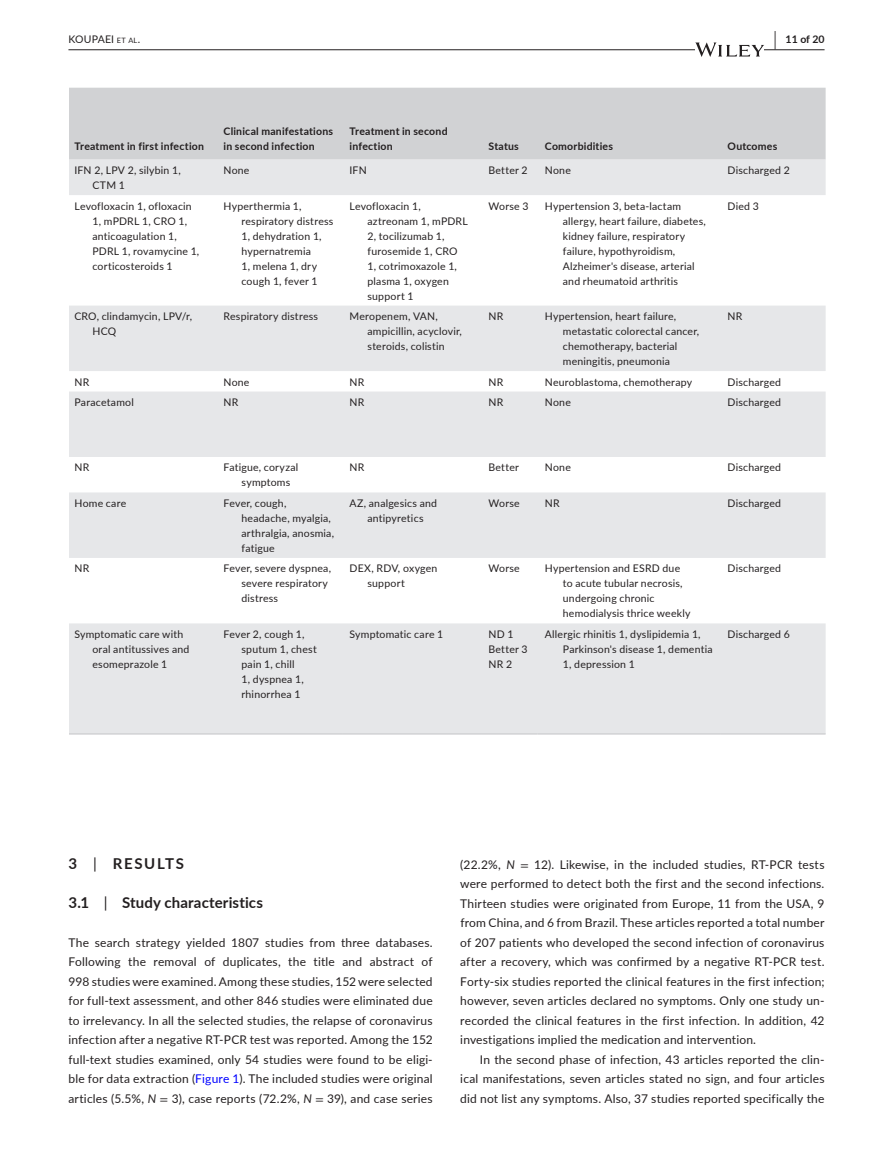
<style>
.page{position:relative;width:893px;height:1174px;background:#fff}
.page>*{position:absolute;margin:0;border:0;box-sizing:border-box;transform-origin:0 0}
.t1{font:700 15px "Lato";letter-spacing:.01em;color:#231f20}
.t2{font:700 15px "Lato";letter-spacing:.105em;color:#231f20}
.t3{font:12px/19.5px "Lato";letter-spacing:.015em;color:#231f20;text-align:justify}
.t4{font:10.5px/15px "Lato";letter-spacing:.02em;color:#231f20}
.t5{font:700 10.5px/15px "Lato";letter-spacing:.02em;color:#231f20}
.t6{font:10.5px "Lato";letter-spacing:.01em;color:#231f20}
.s1{font-size:7.35px}
.s2{font-size:19.5px}
.s3{font-weight:400}
.s4{color:#00f}
.s5{font-style:italic}
.s6{font-family:"STIX"}
</style>
<div class="page">
<hr style="left:68px;top:49px;width:756px;height:1px;background:#231f20">
<svg style="left:695px;top:42px;width:69px;height:15px"></svg>
<div style="left:69px;top:88px;width:757px;height:72px;background:#d1d2d4"></div>
<svg style="left:69px;top:160px;width:757px;height:573px;fill:#e6e7e9"></svg>
<hr style="left:67px;top:733px;width:149px;height:1px;background:#d1d2d4">
<hr style="left:216px;top:733px;width:126px;height:1px;background:#d1d2d4">
<hr style="left:342px;top:733px;width:139px;height:1px;background:#d1d2d4">
<hr style="left:481px;top:733px;width:56px;height:1px;background:#d1d2d4">
<hr style="left:537px;top:733px;width:183px;height:1px;background:#d1d2d4">
<hr style="left:720px;top:733px;width:106px;height:1px;background:#d1d2d4">
<p class="t6" style="left:68px;top:31px;width:73px">KOUPAEI <span class="s1">et al</span>.</p>
<p class="t5" style="left:774px;top:31px;width:52px"><span class="s2">|</span> 11 of 20</p>
<p class="t5" style="left:74px;top:139px;width:131px">Treatment in first infection</p>
<p class="t5" style="left:224px;top:124px;width:111px">Clinical manifestations in second infection</p>
<p class="t5" style="left:350px;top:124px;width:100px">Treatment in second infection</p>
<p class="t5" style="left:488px;top:139px;width:32px">Status</p>
<p class="t5" style="left:545px;top:139px;width:70px">Comorbidities</p>
<p class="t5" style="left:728px;top:139px;width:51px">Outcomes</p>
<p class="t4" style="left:92px;top:162px;width:90px;text-indent:-18px">IFN 2, LPV 2, silybin 1,<br>CTM 1</p>
<p class="t4" style="left:223px;top:162px;width:28px">None</p>
<p class="t4" style="left:349px;top:162px;width:19px">IFN</p>
<p class="t4" style="left:488px;top:162px;width:41px">Better 2</p>
<p class="t4" style="left:545px;top:162px;width:28px">None</p>
<p class="t4" style="left:727px;top:162px;width:64px">Discharged 2</p>
<p class="t4" style="left:92px;top:198px;width:108px;text-indent:-18px">Levofloxacin 1, ofloxacin<br>1, mPDRL 1, CRO 1, anticoagulation 1,<br>PDRL 1, rovamycine 1, corticosteroids 1</p>
<p class="t4" style="left:241px;top:198px;width:93px;text-indent:-18px">Hyperthermia 1, respiratory distress<br>1, dehydration 1, hypernatremia<br>1, melena 1, dry cough 1, fever 1</p>
<p class="t4" style="left:367px;top:198px;width:102px;text-indent:-18px">Levofloxacin 1, aztreonam 1, mPDRL<br>2, tocilizumab 1, furosemide 1, CRO<br>1, cotrimoxazole 1, plasma 1, oxygen support 1</p>
<p class="t4" style="left:488px;top:198px;width:42px">Worse 3</p>
<p class="t4" style="left:563px;top:198px;width:145px;text-indent:-18px">Hypertension 3, beta-lactam allergy, heart failure, diabetes, kidney failure, respiratory failure, hypothyroidism,<br>Alzheimer's disease, arterial and rheumatoid arthritis</p>
<p class="t4" style="left:728px;top:198px;width:33px">Died 3</p>
<p class="t4" style="left:92px;top:308px;width:101px;text-indent:-18px">CRO, clindamycin, LPV/r,<br>HCQ</p>
<p class="t4" style="left:223px;top:308px;width:96px">Respiratory distress</p>
<p class="t4" style="left:367px;top:308px;width:96px;text-indent:-18px">Meropenem, VAN, ampicillin, acyclovir, steroids, colistin</p>
<p class="t4" style="left:488px;top:308px;width:16px">NR</p>
<p class="t4" style="left:563px;top:308px;width:138px;text-indent:-18px">Hypertension, heart failure, metastatic colorectal cancer, chemotherapy, bacterial meningitis, pneumonia</p>
<p class="t4" style="left:727px;top:308px;width:16px">NR</p>
<p class="t4" style="left:74px;top:374px;width:16px">NR</p>
<p class="t4" style="left:224px;top:374px;width:28px">None</p>
<p class="t4" style="left:350px;top:374px;width:16px">NR</p>
<p class="t4" style="left:488px;top:374px;width:16px">NR</p>
<p class="t4" style="left:545px;top:374px;width:149px">Neuroblastoma, chemotherapy</p>
<p class="t4" style="left:728px;top:374px;width:55px">Discharged</p>
<p class="t4" style="left:74px;top:394px;width:61px">Paracetamol</p>
<p class="t4" style="left:224px;top:394px;width:16px">NR</p>
<p class="t4" style="left:350px;top:394px;width:16px">NR</p>
<p class="t4" style="left:488px;top:394px;width:16px">NR</p>
<p class="t4" style="left:545px;top:394px;width:28px">None</p>
<p class="t4" style="left:728px;top:394px;width:55px">Discharged</p>
<p class="t4" style="left:74px;top:460px;width:16px">NR</p>
<p class="t4" style="left:242px;top:460px;width:58px;text-indent:-18px">Fatigue, coryzal symptoms</p>
<p class="t4" style="left:350px;top:460px;width:16px">NR</p>
<p class="t4" style="left:488px;top:460px;width:32px">Better</p>
<p class="t4" style="left:545px;top:460px;width:28px">None</p>
<p class="t4" style="left:728px;top:460px;width:55px">Discharged</p>
<p class="t4" style="left:74px;top:495px;width:53px">Home care</p>
<p class="t4" style="left:242px;top:495px;width:94px;text-indent:-18px">Fever, cough, headache, myalgia, arthralgia, anosmia, fatigue</p>
<p class="t4" style="left:350px;top:495px;width:89px;text-align:center">AZ, analgesics and antipyretics</p>
<p class="t4" style="left:488px;top:495px;width:33px">Worse</p>
<p class="t4" style="left:545px;top:495px;width:16px">NR</p>
<p class="t4" style="left:728px;top:495px;width:55px">Discharged</p>
<p class="t4" style="left:74px;top:560px;width:16px">NR</p>
<p class="t4" style="left:242px;top:560px;width:91px;text-indent:-18px">Fever, severe dyspnea, severe respiratory distress</p>
<p class="t4" style="left:368px;top:560px;width:71px;text-indent:-18px">DEX, RDV, oxygen support</p>
<p class="t4" style="left:488px;top:560px;width:33px">Worse</p>
<p class="t4" style="left:563px;top:560px;width:129px;text-indent:-18px">Hypertension and ESRD due to acute tubular necrosis, undergoing chronic hemodialysis thrice weekly</p>
<p class="t4" style="left:728px;top:560px;width:55px">Discharged</p>
<p class="t4" style="left:92px;top:626px;width:99px;text-indent:-18px">Symptomatic care with oral antitussives and esomeprazole 1</p>
<p class="t4" style="left:242px;top:626px;width:77px;text-indent:-18px">Fever 2, cough 1, sputum 1, chest pain 1, chill<br>1, dyspnea 1, rhinorrhea 1</p>
<p class="t4" style="left:350px;top:626px;width:95px">Symptomatic care 1</p>
<p class="t4" style="left:488px;top:626px;width:41px">ND 1<br>Better 3<br>NR 2</p>
<p class="t4" style="left:563px;top:626px;width:151px;text-indent:-18px">Allergic rhinitis 1, dyslipidemia 1,<br>Parkinson's disease 1, dementia<br>1, depression 1</p>
<p class="t4" style="left:728px;top:626px;width:64px">Discharged 6</p>
<h1 class="t2" style="left:68px;top:852px;width:117px">3 <span class="s3">|</span> RESULTS</h1>
<h1 class="t1" style="left:68px;top:891px;width:196px">3.1 <span class="s3">|</span> Study characteristics</h1>
<p class="t3" style="left:68px;top:932px;width:366px">The search strategy yielded 1807 studies from three databases.<br>Following the removal of duplicates, the title and abstract of 998 studies were examined. Among these studies, 152 were selected for full-text assessment, and other 846 studies were eliminated due to irrelevancy. In all the selected studies, the relapse of coronavirus infection after a negative RT-PCR test was reported. Among the 152 full-text studies examined, only 54 studies were found to be eligi&shy;ble for data extraction (<span class="s4">Figure 1</span>). The included studies were original articles (5.5%, <span class="s5">N</span> <span class="s6">=</span> 3), case reports (72.2%, <span class="s5">N</span> <span class="s6">=</span> 39), and case series</p>
<p class="t3" style="left:460px;top:854px;width:366px">(22.2%, <span class="s5">N</span> <span class="s6">=</span> 12). Likewise, in the included studies, RT-PCR tests were performed to detect both the first and the second infections.<br>Thirteen studies were originated from Europe, 11 from the USA, 9 from China, and 6 from Brazil. These articles reported a total number of 207 patients who developed the second infection of coronavirus after a recovery, which was confirmed by a negative RT-PCR test.<br>Forty-six studies reported the clinical features in the first infection; however, seven articles declared no symptoms. Only one study un&shy;recorded the clinical features in the first infection. In addition, 42 investigations implied the medication and intervention.</p>
<p class="t3" style="left:460px;top:1049px;width:366px;text-indent:20px">In the second phase of infection, 43 articles reported the clin&shy;ical manifestations, seven articles stated no sign, and four articles did not list any symptoms. Also, 37 studies reported specifically the</p>
</div>
